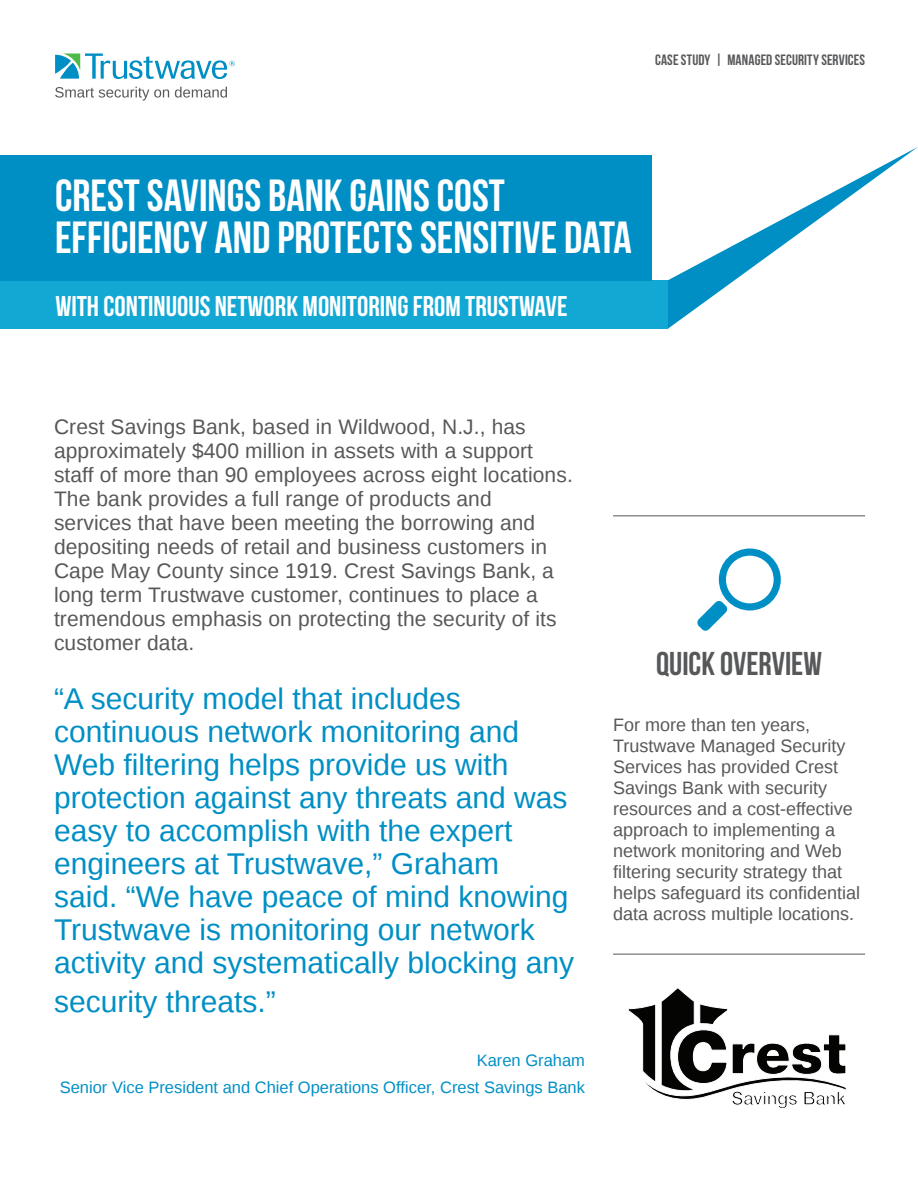
<style>
.page{position:relative;width:918px;height:1188px;background:#fff}
.page>*{position:absolute;margin:0;border:0;box-sizing:border-box;transform-origin:0 0}
.t1{font:45px/42px "Bebas Neue";color:#fff}
.t2{font:33px "Bebas Neue";color:#57585a}
.Testimonial{font:30px/33px "Liberation Sans";color:#008fc5}
.t3{font:28.5px "Bebas Neue";color:#fff}
.Company_Info{font:21px/24px "Liberation Sans";letter-spacing:.005em;color:#57585a}
.Company_Info-2{font:18px/21px "Liberation Sans";color:#57585a}
.Testimonial_2{font:16.5px "Liberation Sans";color:#008fc5}
.Eyebrow_Title{font:15px "Bebas Neue";letter-spacing:.01em;color:#57585a}
</style>
<div class="page">
<svg style="left:55px;top:53px;width:180px;height:26px"></svg>
<svg style="left:55px;top:87px;width:114px;height:14px"></svg>
<svg style="left:175px;top:87px;width:52px;height:11px"></svg>
<hr style="left:613px;top:954px;width:252px;height:1px;background:#57585a">
<svg style="left:667px;top:147px;width:251px;height:182px"></svg>
<div style="left:0;top:281px;width:667px;height:48px;background:#13a8d4"></div>
<div style="left:0;top:156px;width:651px;height:125px;background:#008fc5"></div>
<svg style="left:628px;top:988px;width:219px;height:121px"></svg>
<hr style="left:613px;top:515px;width:252px;height:1px;background:#57585a">
<svg style="left:697px;top:549px;width:84px;height:82px"></svg>
<p class="Eyebrow_Title" style="left:655px;top:52px;width:212px">CASE STUDY | MANAGED SECURITY SERVICES</p>
<p class="t1" style="left:55px;top:174px;width:578px">CREST SAVINGS BANK GAINS COST<br>EFFICIENCY AND PROTECTS SENSITIVE DATA</p>
<p class="t3" style="left:55px;top:291px;width:514px">WITH CONTINUOUS NETWORK MONITORING FROM TRUSTWAVE</p>
<p class="Company_Info" style="left:54px;top:415px;width:520px">Crest Savings Bank, based in Wildwood, N.J., has approximately $400 million in assets with a support staff of more than 90 employees across eight locations.<br>The bank provides a full range of products and services that have been meeting the borrowing and depositing needs of retail and business customers in Cape May County since 1919. Crest Savings Bank, a long term Trustwave customer, continues to place a tremendous emphasis on protecting the security of its customer data.</p>
<p class="t2" style="left:656px;top:645px;width:167px">QUICK OVERVIEW</p>
<p class="Testimonial" style="left:54px;top:683px;width:522px">“A security model that includes continuous network monitoring and Web filtering helps provide us with protection against any threats and was easy to accomplish with the expert engineers at Trustwave,” Graham<br>said. “We have peace of mind knowing Trustwave is monitoring our network activity and systematically blocking any</p>
<p class="Testimonial" style="left:54px;top:986px;width:223px">security threats.”</p>
<p class="Testimonial_2" style="left:477px;top:1051px;width:110px">Karen Graham</p>
<p class="Testimonial_2" style="left:60px;top:1078px;width:527px">Senior Vice President and Chief Operations Officer, Crest Savings Bank</p>
<p class="Company_Info-2" style="left:613px;top:715px;width:249px">For more than ten years,<br>Trustwave Managed Security<br>Services has provided Crest<br>Savings Bank with security resources and a cost-effective approach to implementing a network monitoring and Web filtering security strategy that helps safeguard its confidential data across multiple locations.</p>
</div>
